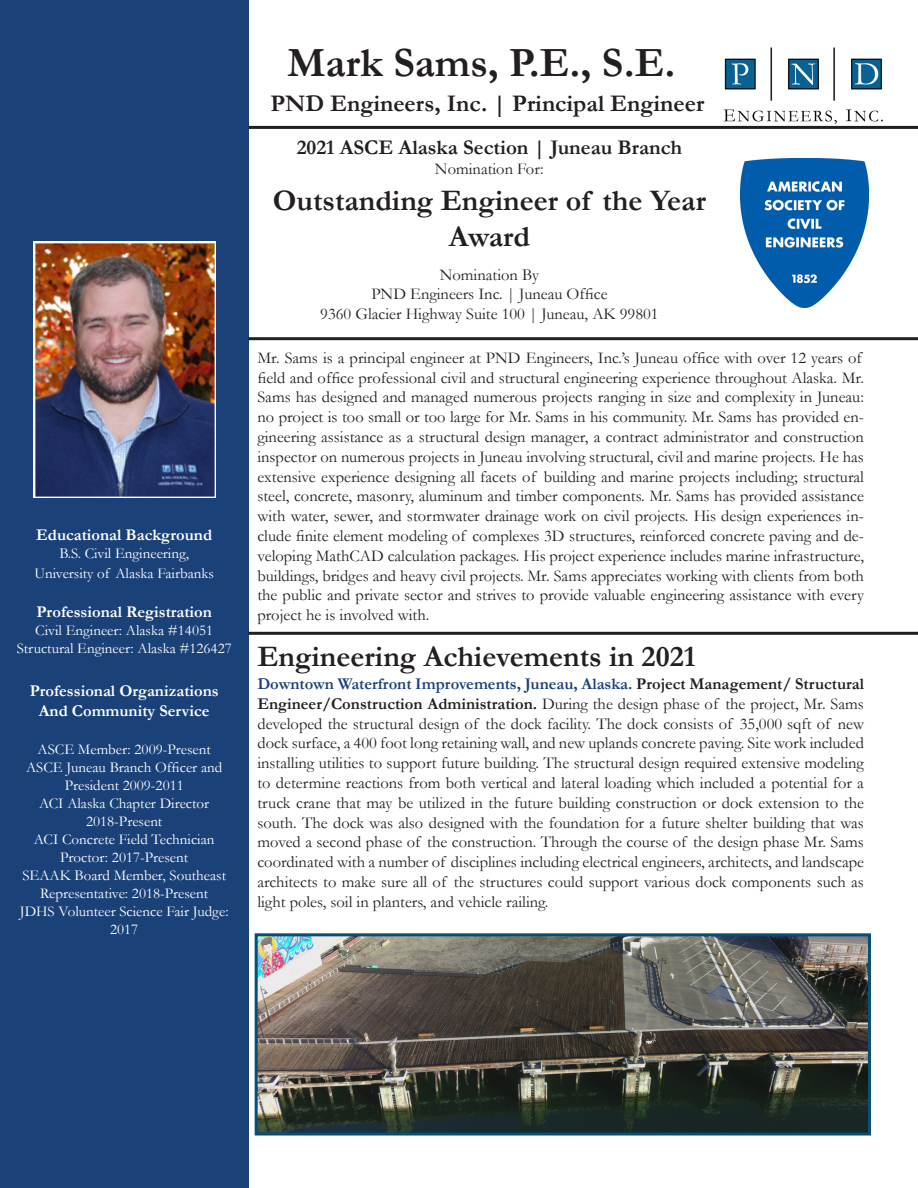
<style>
.page{position:relative;width:918px;height:1188px;background:#fff}
.page>*{position:absolute;margin:0;border:0;box-sizing:border-box;transform-origin:0 0}
.t1{font:700 42px "Garamond";color:#231f20}
.t2{font:700 30px/36px "Garamond";color:#231f20;text-align:center}
.t3{font:700 24px "Garamond";color:#231f20}
.t4{font:700 21px "Garamond";color:#231f20}
.t5{font:16.5px/19.8px "Garamond";color:#231f20}
.t6{font:700 16.5px/19.8px "Garamond";color:#fff;text-align:center}
.t7{font:15px/18px "Garamond";color:#fff;text-align:center}
.s1{font-weight:700;color:#1b4179}
.s2{font-weight:700}
</style>
<div class="page">
<div style="left:0;top:0;width:248px;height:1188px;background:#1b4179"></div>
<img style="left:33px;top:241px;width:183px;height:256px">
<img style="left:717px;top:47px;width:174px;height:79px">
<img style="left:741px;top:159px;width:127px;height:149px">
<hr style="left:248px;top:126px;width:670px;height:3px;background:#231f20">
<hr style="left:248px;top:337px;width:670px;height:3px;background:#231f20">
<hr style="left:248px;top:632px;width:670px;height:3px;background:#231f20">
<img style="left:259px;top:937px;width:608px;height:195px">
<div style="left:255px;top:933px;width:616px;height:203px;border:3px solid #074e72"></div>
<p class="t6" style="left:36px;top:525px;width:177px">Educational Background</p>
<p class="t7" style="left:59px;top:544px;width:131px">B.S. Civil Engineering,</p>
<p class="t7" style="left:34px;top:564px;width:181px">University of Alaska Fairbanks</p>
<p class="t6" style="left:36px;top:602px;width:177px">Professional Registration</p>
<p class="t7" style="left:35px;top:621px;width:179px">Civil Engineer: Alaska #14051</p>
<p class="t7" style="left:17px;top:639px;width:217px">Structural Engineer: Alaska #126427</p>
<p class="t6" style="left:30px;top:681px;width:191px">Professional Organizations<br>And Community Service</p>
<p class="t7" style="left:38px;top:739px;width:175px">ASCE Member: 2009-Present</p>
<p class="t7" style="left:26px;top:757px;width:198px">ASCE Juneau Branch Officer and<br>President 2009-2011</p>
<p class="t7" style="left:39px;top:793px;width:172px">ACI Alaska Chapter Director<br>2018-Present</p>
<p class="t7" style="left:34px;top:829px;width:182px">ACI Concrete Field Technician<br>Proctor: 2017-Present</p>
<p class="t7" style="left:22px;top:865px;width:205px">SEAAK Board Member, Southeast<br>Representative: 2018-Present</p>
<p class="t7" style="left:20px;top:901px;width:211px">JDHS Volunteer Science Fair Judge:<br>2017</p>
<p class="t1" style="left:287px;top:34px;width:390px">Mark Sams, P.E., S.E.</p>
<p class="t3" style="left:270px;top:87px;width:435px">PND Engineers, Inc. | Principal Engineer</p>
<p class="t4" style="left:297px;top:134px;width:387px">2021 ASCE Alaska Section | Juneau Branch</p>
<p class="t5" style="left:435px;top:159px;width:110px">Nomination For:</p>
<p class="t2" style="left:273px;top:183px;width:435px">Outstanding Engineer of the Year<br>Award</p>
<p class="t5" style="left:440px;top:264px;width:101px">Nomination By</p>
<p class="t5" style="left:371px;top:284px;width:238px">PND Engineers Inc. | Juneau Office</p>
<p class="t5" style="left:320px;top:304px;width:340px">9360 Glacier Highway Suite 100 | Juneau, AK 99801</p>
<p class="t5" style="left:257px;top:347px;width:608px">Mr. Sams is a principal engineer at PND Engineers, Inc.’s Juneau office with over 12 years of field and office professional civil and structural engineering experience throughout Alaska. Mr.<br>Sams has designed and managed numerous projects ranging in size and complexity in Juneau: no project is too small or too large for Mr. Sams in his community. Mr. Sams has provided en&shy;gineering assistance as a structural design manager, a contract administrator and construction inspector on numerous projects in Juneau involving structural, civil and marine projects. He has extensive experience designing all facets of building and marine projects including; structural steel, concrete, masonry, aluminum and timber components. Mr. Sams has provided assistance with water, sewer, and stormwater drainage work on civil projects. His design experiences in&shy;clude finite element modeling of complexes 3D structures, reinforced concrete paving and de&shy;veloping MathCAD calculation packages. His project experience includes marine infrastructure, buildings, bridges and heavy civil projects. Mr. Sams appreciates working with clients from both the public and private sector and strives to provide valuable engineering assistance with every project he is involved with.</p>
<p class="t2" style="left:257px;top:639px;width:440px">Engineering Achievements in 2021</p>
<p class="t5" style="left:257px;top:674px;width:608px;text-align:justify"><span class="s1">Downtown Waterfront Improvements, Juneau, Alaska.</span> <span class="s2">Project Management/ Structural Engineer/Construction Administration.</span> During the design phase of the project, Mr. Sams developed the structural design of the dock facility. The dock consists of 35,000 sqft of new dock surface, a 400 foot long retaining wall, and new uplands concrete paving. Site work included installing utilities to support future building. The structural design required extensive modeling to determine reactions from both vertical and lateral loading which included a potential for a truck crane that may be utilized in the future building construction or dock extension to the south. The dock was also designed with the foundation for a future shelter building that was moved a second phase of the construction. Through the course of the design phase Mr. Sams coordinated with a number of disciplines including electrical engineers, architects, and landscape architects to make sure all of the structures could support various dock components such as light poles, soil in planters, and vehicle railing.</p>
</div>
